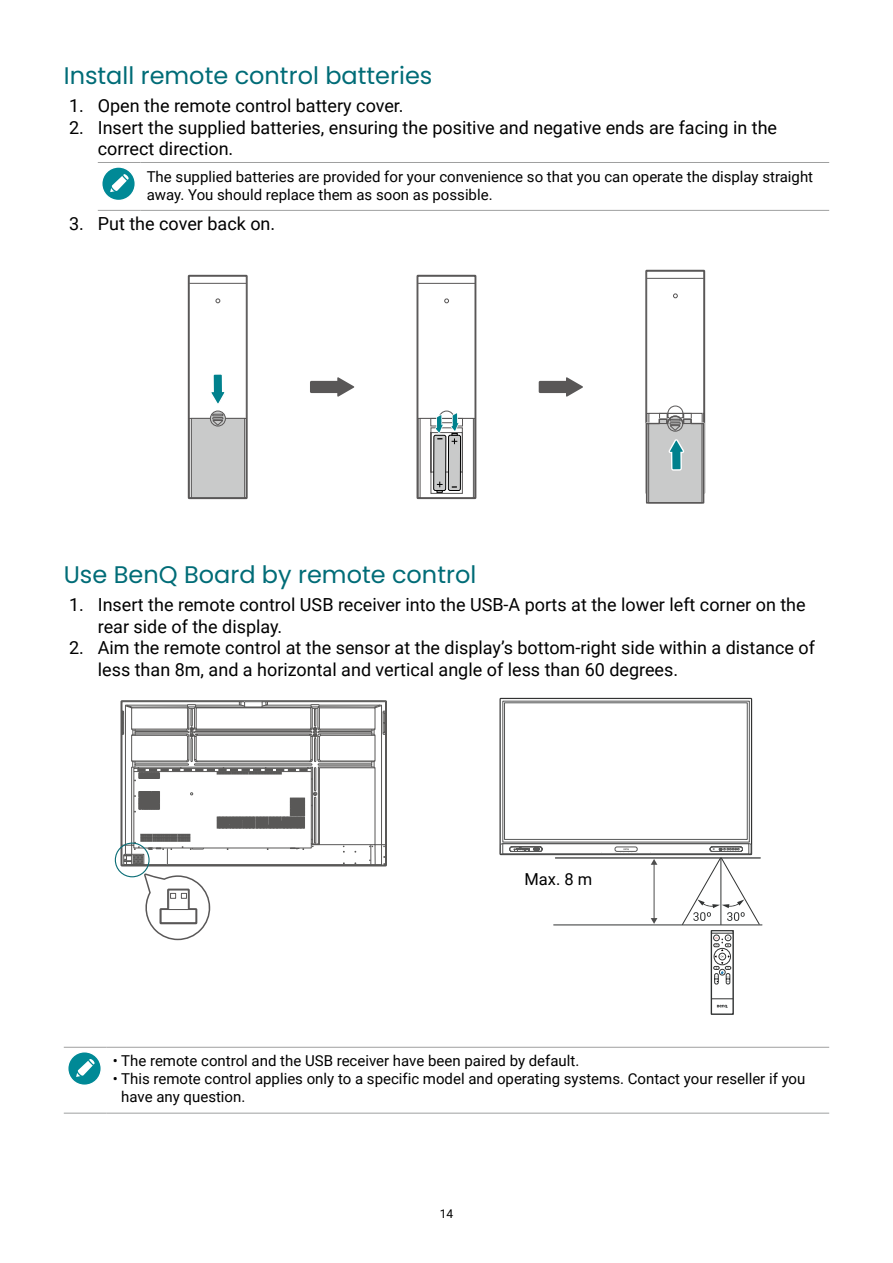
<style>
.page{position:relative;width:893px;height:1263px;background:#fff}
.page>*{position:absolute;margin:0;border:0;box-sizing:border-box;transform-origin:0 0}
.t1{font:24px "Poppins";color:#006c77}
.t2{font:18px/21.6px "Roboto";color:#000}
.t3{font:16.5px "Roboto";color:#000}
.t4{font:15px/18px "Roboto";color:#000}
.t5{font:12px "Roboto";color:#000}
</style>
<div class="page">
<hr style="left:140px;top:210px;width:689px;height:1px;background:#9fa0a0">
<hr style="left:98px;top:210px;width:42px;height:1px;background:#9fa0a0">
<svg style="left:98px;top:162px;width:731px;height:48px"></svg>
<svg style="left:310px;top:377px;width:44px;height:20px"></svg>
<svg style="left:539px;top:377px;width:44px;height:20px"></svg>
<svg style="left:188px;top:275px;width:60px;height:224px"></svg>
<svg style="left:645px;top:270px;width:60px;height:234px"></svg>
<svg style="left:417px;top:275px;width:59px;height:224px"></svg>
<svg style="left:120px;top:700px;width:267px;height:166px"></svg>
<div style="left:115px;top:842px;width:35px;height:35px;border:1px solid #096d76;border-radius:50%"></div>
<svg style="left:142px;top:873px;width:69px;height:67px"></svg>
<hr style="left:554px;top:925px;width:208px;height:1px;background:#313333">
<svg style="left:499px;top:698px;width:261px;height:317px"></svg>
<svg style="left:64px;top:1112px;width:765px;height:1px"></svg>
<hr style="left:106px;top:1047px;width:723px;height:1px;background:#9fa0a0">
<hr style="left:106px;top:1113px;width:723px;height:1px;background:#9fa0a0">
<hr style="left:64px;top:1047px;width:42px;height:1px;background:#9fa0a0">
<hr style="left:64px;top:1113px;width:42px;height:1px;background:#9fa0a0">
<svg style="left:68px;top:1052px;width:33px;height:33px"></svg>
<h1 class="t1" style="left:64px;top:62px;width:370px">Install remote control batteries</h1>
<p class="t2" style="left:69px;top:94px;width:336px">1. Open the remote control battery cover.</p>
<p class="t2" style="left:98px;top:116px;width:681px;text-indent:-29px">2. Insert the supplied batteries, ensuring the positive and negative ends are facing in the correct direction.</p>
<p class="t4" style="left:147px;top:167px;width:668px">The supplied batteries are provided for your convenience so that you can operate the display straight away. You should replace them as soon as possible.</p>
<p class="t2" style="left:69px;top:212px;width:208px">3. Put the cover back on.</p>
<h1 class="t1" style="left:64px;top:560px;width:414px">Use BenQ Board by remote control</h1>
<p class="t2" style="left:98px;top:593px;width:709px;text-indent:-29px">1. Insert the remote control USB receiver into the USB-A ports at the lower left corner on the rear side of the display.</p>
<p class="t2" style="left:98px;top:636px;width:719px;text-indent:-29px">2. Aim the remote control at the sensor at the display’s bottom-right side within a distance of less than 8m, and a horizontal and vertical angle of less than 60 degrees.</p>
<p class="t3" style="left:524px;top:867px;width:69px">Max. 8 m</p>
<p class="t4" style="left:113px;top:1051px;width:468px">• The remote control and the USB receiver have been paired by default.</p>
<p class="t4" style="left:121px;top:1069px;width:686px;text-indent:-9px">• This remote control applies only to a specific model and operating systems. Contact your reseller if you have any question.</p>
<p class="t5" style="left:440px;top:1205px;width:15px">14</p>
</div>
